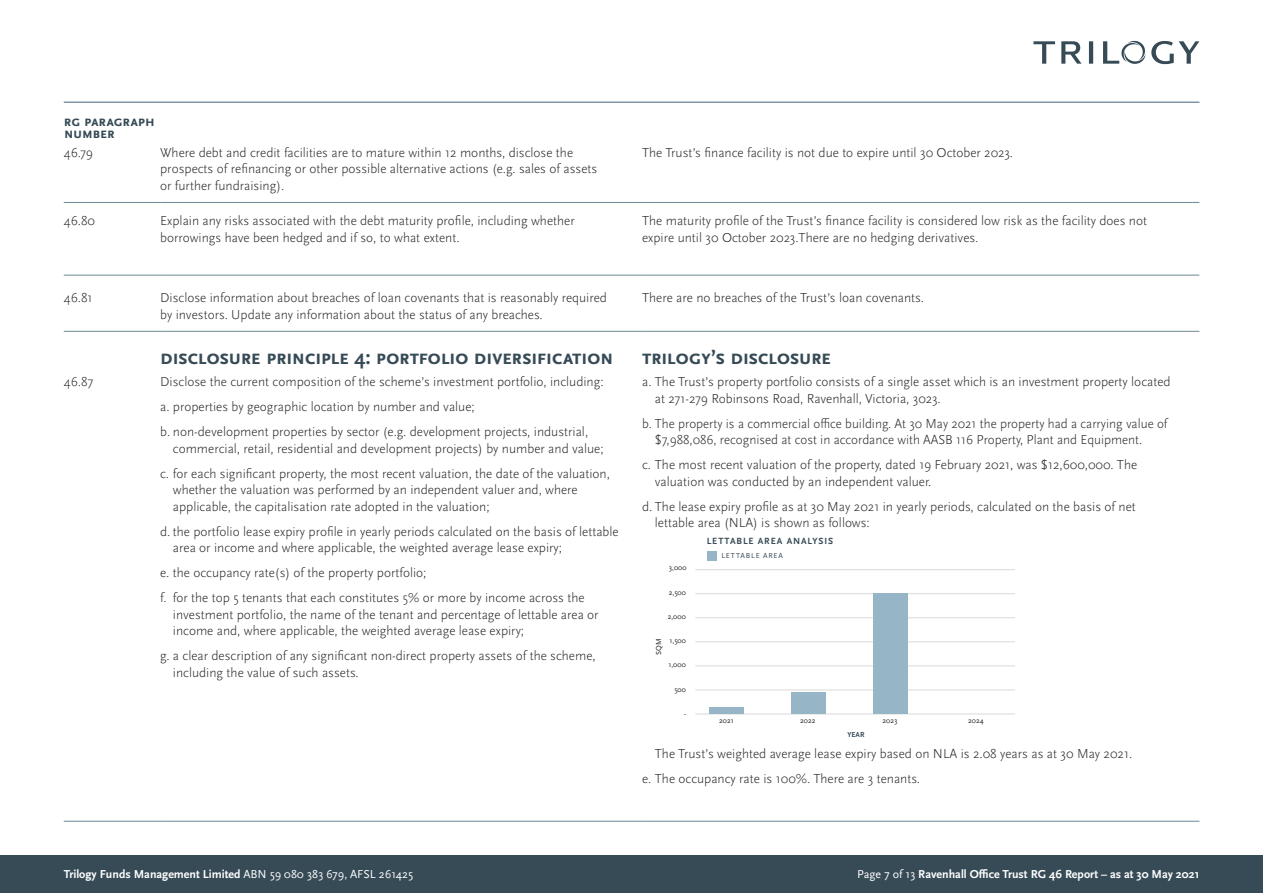
<style>
.page{position:relative;width:1263px;height:893px;background:#fff}
.page>*{position:absolute;margin:0;border:0;box-sizing:border-box;transform-origin:0 0}
.t1{font:700 21px "Scala Sans Pro";letter-spacing:-.03em;color:#374b57}
.t2{font:700 15px/12px "Scala Sans Pro";letter-spacing:-.025em;color:#374b57}
.t3{font:300 13.5px/16.5px "Scala Sans Pro";color:#231f20}
.t4{font:700 12px "Scala Sans Pro";color:#fff}
.t5{font:700 9.45px "Scala Sans Pro";letter-spacing:.09em;color:#374b57}
.t6{font:7.5px "Scala Sans Pro";color:#231f20}
.t7{font:7.5px "Scala Sans Pro";letter-spacing:.11em;color:#374b57}
.t8{font:700 7.5px "Scala Sans Pro";color:#374b57}
.s1{font-weight:400}
</style>
<div class="page">
<div style="left:0;top:855px;width:1263px;height:38px;background:#374b57"></div>
<svg style="left:1033px;top:41px;width:22px;height:23px"></svg>
<svg style="left:1061px;top:41px;width:20px;height:23px"></svg>
<svg style="left:1089px;top:41px;width:4px;height:23px"></svg>
<svg style="left:1103px;top:41px;width:96px;height:24px"></svg>
<hr style="left:64px;top:275px;width:96px;height:1px;background:#6e8895">
<hr style="left:160px;top:275px;width:482px;height:1px;background:#6e8895">
<hr style="left:642px;top:275px;width:557px;height:1px;background:#6e8895">
<hr style="left:64px;top:331px;width:96px;height:1px;background:#6e8895">
<hr style="left:160px;top:331px;width:482px;height:1px;background:#6e8895">
<hr style="left:642px;top:331px;width:557px;height:1px;background:#6e8895">
<hr style="left:64px;top:202px;width:96px;height:1px;background:#6e8895">
<hr style="left:160px;top:202px;width:482px;height:1px;background:#6e8895">
<hr style="left:642px;top:202px;width:557px;height:1px;background:#6e8895">
<hr style="left:64px;top:821px;width:96px;height:1px;background:#6e8895">
<hr style="left:160px;top:821px;width:482px;height:1px;background:#6e8895">
<hr style="left:642px;top:821px;width:557px;height:1px;background:#6e8895">
<hr style="left:695px;top:569px;width:320px;height:1px;background:#dad9d8">
<hr style="left:695px;top:593px;width:320px;height:1px;background:#dad9d8">
<hr style="left:695px;top:617px;width:320px;height:1px;background:#dad9d8">
<hr style="left:695px;top:642px;width:320px;height:1px;background:#dad9d8">
<hr style="left:695px;top:666px;width:320px;height:1px;background:#dad9d8">
<hr style="left:695px;top:690px;width:320px;height:1px;background:#dad9d8">
<hr style="left:695px;top:714px;width:320px;height:1px;background:#dad9d8">
<div style="left:709px;top:707px;width:35px;height:6px;background:#96b6c7"></div>
<div style="left:707px;top:551px;width:10px;height:10px;background:#96b6c7"></div>
<div style="left:791px;top:692px;width:35px;height:21px;background:#96b6c7"></div>
<div style="left:873px;top:593px;width:35px;height:120px;background:#96b6c7"></div>
<hr style="left:64px;top:102px;width:96px;height:1px;background:#6e8895">
<hr style="left:160px;top:102px;width:482px;height:1px;background:#6e8895">
<hr style="left:642px;top:102px;width:557px;height:1px;background:#6e8895">
<p class="t2" style="left:64px;top:115px;width:93px">rg paragraph number</p>
<p class="t3" style="left:64px;top:144px;width:31px">46.79</p>
<p class="t3" style="left:160px;top:144px;width:439px">Where debt and credit facilities are to mature within 12 months, disclose the prospects of refinancing or other possible alternative actions (e.g. sales of assets or further fundraising).</p>
<p class="t3" style="left:642px;top:144px;width:372px">The Trust’s finance facility is not due to expire until 30 October 2023.</p>
<p class="t3" style="left:64px;top:212px;width:33px">46.80</p>
<p class="t3" style="left:160px;top:212px;width:416px">Explain any risks associated with the debt maturity profile, including whether borrowings have been hedged and if so, to what extent.</p>
<p class="t3" style="left:642px;top:212px;width:506px">The maturity profile of the Trust’s finance facility is considered low risk as the facility does not expire until 30 October 2023.There are no hedging derivatives.</p>
<p class="t3" style="left:64px;top:289px;width:30px">46.81</p>
<p class="t3" style="left:160px;top:289px;width:448px">Disclose information about breaches of loan covenants that is reasonably required by investors. Update any information about the status of any breaches.</p>
<p class="t3" style="left:642px;top:289px;width:283px">There are no breaches of the Trust’s loan covenants.</p>
<p class="t1" style="left:160px;top:345px;width:455px">disclosure principle 4: portfolio diversification</p>
<p class="t1" style="left:642px;top:345px;width:191px">trilogy’s disclosure</p>
<p class="t3" style="left:64px;top:374px;width:31px">46.87</p>
<p class="t3" style="left:160px;top:374px;width:445px">Disclose the current composition of the scheme’s investment portfolio, including:</p>
<p class="t3" style="left:160px;top:399px;width:316px">a. properties by geographic location by number and value;</p>
<p class="t3" style="left:173px;top:424px;width:432px;text-indent:-13px">b. non-development properties by sector (e.g. development projects, industrial, commercial, retail, residential and development projects) by number and value;</p>
<p class="t3" style="left:173px;top:465px;width:439px;text-indent:-13px">c. for each significant property, the most recent valuation, the date of the valuation, whether the valuation was performed by an independent valuer and, where applicable, the capitalisation rate adopted in the valuation;</p>
<p class="t3" style="left:173px;top:523px;width:447px;text-indent:-13px">d. the portfolio lease expiry profile in yearly periods calculated on the basis of lettable area or income and where applicable, the weighted average lease expiry;</p>
<p class="t3" style="left:160px;top:565px;width:268px">e. the occupancy rate(s) of the property portfolio;</p>
<p class="t3" style="left:173px;top:590px;width:427px;text-indent:-13px">f. for the top 5 tenants that each constitutes 5% or more by income across the investment portfolio, the name of the tenant and percentage of lettable area or income and, where applicable, the weighted average lease expiry;</p>
<p class="t3" style="left:173px;top:648px;width:424px;text-indent:-13px">g. a clear description of any significant non-direct property assets of the scheme, including the value of such assets.</p>
<p class="t3" style="left:655px;top:374px;width:517px;text-indent:-13px">a. The Trust’s property portfolio consists of a single asset which is an investment property located at 271-279 Robinsons Road, Ravenhall, Victoria, 3023.</p>
<p class="t3" style="left:655px;top:415px;width:514px;text-indent:-13px">b. The property is a commercial office building. At 30 May 2021 the property had a carrying value of $7,988,086, recognised at cost in accordance with AASB 116 Property, Plant and Equipment.</p>
<p class="t3" style="left:655px;top:457px;width:484px;text-indent:-13px">c. The most recent valuation of the property, dated 19 February 2021, was $12,600,000. The valuation was conducted by an independent valuer.</p>
<p class="t3" style="left:655px;top:498px;width:482px;text-indent:-13px">d. The lease expiry profile as at 30 May 2021 in yearly periods, calculated on the basis of net lettable area (NLA) is shown as follows:</p>
<p class="t5" style="left:707px;top:536px;width:128px">LETTABLE AREA ANALYSIS</p>
<p class="t7" style="left:721px;top:551px;width:63px">LETTABLE AREA</p>
<p class="t6" style="left:669px;top:564px;width:19px">3,000</p>
<p class="t6" style="left:669px;top:588px;width:19px">2,500</p>
<p class="t6" style="left:668px;top:612px;width:20px">2,000</p>
<p class="t6" style="left:654px;top:655px;width:18px;rotate:-90deg">SQM</p>
<p class="t6" style="left:670px;top:636px;width:18px">1,500</p>
<p class="t6" style="left:668px;top:661px;width:19px">1,000</p>
<p class="t6" style="left:674px;top:685px;width:13px">500</p>
<p class="t6" style="left:684px;top:709px;width:4px">-</p>
<p class="t6" style="left:719px;top:716px;width:16px">2021</p>
<p class="t6" style="left:800px;top:716px;width:17px">2022</p>
<p class="t6" style="left:882px;top:716px;width:16px">2023</p>
<p class="t6" style="left:968px;top:716px;width:17px">2024</p>
<p class="t8" style="left:847px;top:731px;width:19px">YEAR</p>
<p class="t3" style="left:655px;top:746px;width:479px">The Trust’s weighted average lease expiry based on NLA is 2.08 years as at 30 May 2021.</p>
<p class="t3" style="left:642px;top:771px;width:279px">e. The occupancy rate is 100%. There are 3 tenants.</p>
<p class="t4" style="left:64px;top:867px;width:351px">Trilogy Funds Management Limited <span class="s1">ABN 59 080 383 679, AFSL 261425</span></p>
<p class="t4" style="left:857px;top:867px;width:344px"><span class="s1">Page 7 of 13</span> Ravenhall Office Trust RG 46 Report – as at 30 May 2021</p>
</div>
